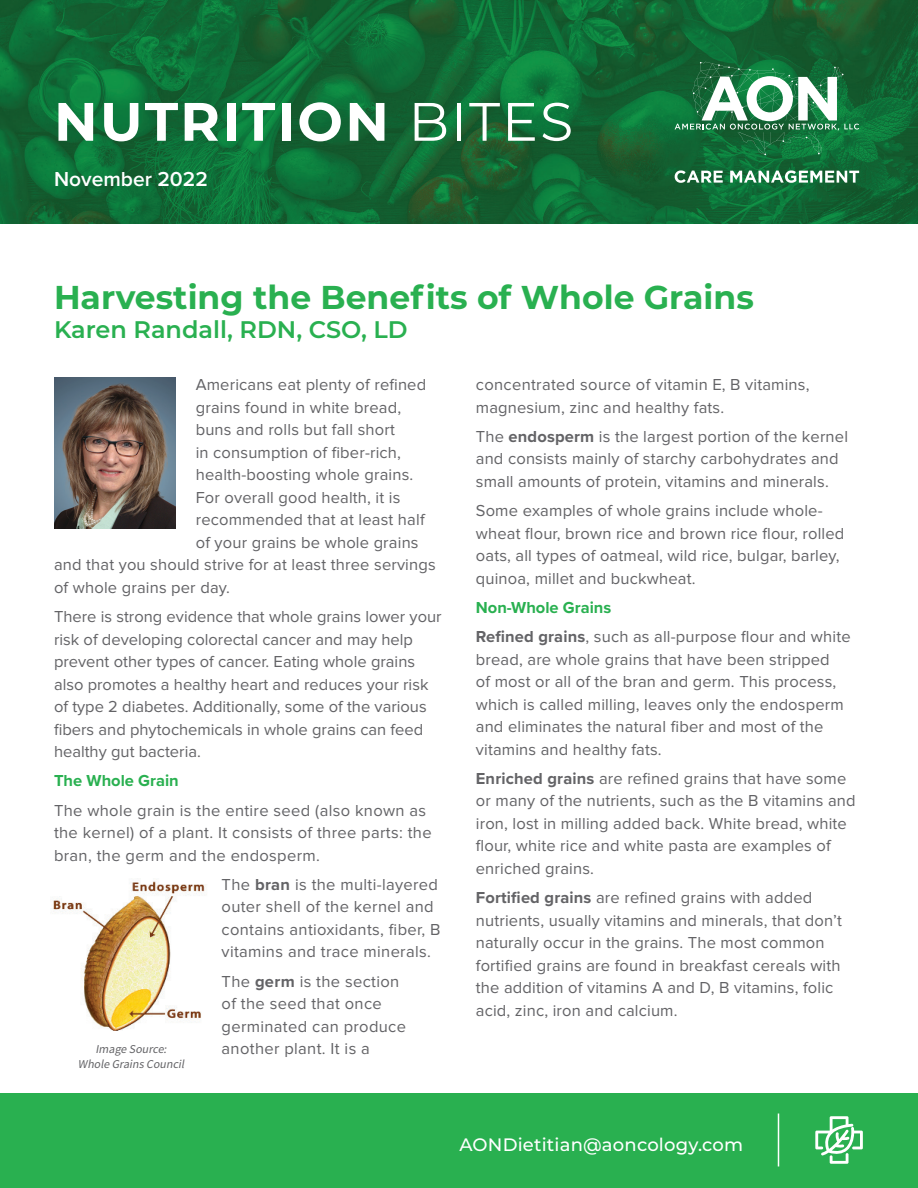
<style>
.page{position:relative;width:918px;height:1188px;background:#fff}
.page>*{position:absolute;margin:0;border:0;box-sizing:border-box;transform-origin:0 0}
.t1{font:700 54px "Montserrat";letter-spacing:.04em;color:#fff}
.t2{font:700 33px "Montserrat";color:#29b050}
.t3{font:600 24px "Montserrat";color:#29b050}
.t4{font:600 21px "Proxima Nova";color:#fff}
.t5{font:500 18px "Montserrat";letter-spacing:.01em;color:#fff}
.t6{font:16.5px/22.5px "Proxima Nova";letter-spacing:.01em;color:#636366}
.t7{font:700 16.5px "Proxima Nova";color:#29b050}
.t8{font:italic 12px "Source Sans Pro";color:#636366}
.s1{font-weight:400}
.s2{font-weight:700}
.s3{font-weight:700;color:#29b050}
</style>
<div class="page">
<img style="left:0;top:0;width:918px;height:223px">
<svg style="left:675px;top:170px;width:48px;height:13px"></svg>
<svg style="left:730px;top:170px;width:129px;height:13px"></svg>
<svg style="left:675px;top:62px;width:184px;height:93px"></svg>
<div style="left:0;top:1094px;width:918px;height:94px;background:#29b050"></div>
<hr style="left:778px;top:1114px;width:1px;height:52px;background:#fff">
<svg style="left:815px;top:1116px;width:48px;height:48px"></svg>
<img style="left:54px;top:377px;width:122px;height:152px">
<img style="left:53px;top:881px;width:154px;height:150px">
<h1 class="t1" style="left:54px;top:83px;width:521px">NUTRITION <span class="s1">BITES</span></h1>
<p class="t4" style="left:54px;top:163px;width:155px">November 2022</p>
<h2 class="t2" style="left:54px;top:274px;width:701px">Harvesting the Benefits of Whole Grains</h2>
<h3 class="t3" style="left:54px;top:312px;width:355px">Karen Randall, RDN, CSO, LD</h3>
<p class="t6" style="left:476px;top:374px;width:335px">concentrated source of vitamin E, B vitamins, magnesium, zinc and healthy fats.</p>
<p class="t6" style="left:476px;top:425px;width:374px">The <span class="s2">endosperm</span> is the largest portion of the kernel and consists mainly of starchy carbohydrates and small amounts of protein, vitamins and minerals.</p>
<p class="t6" style="left:476px;top:500px;width:370px">Some examples of whole grains include whole&shy;wheat flour, brown rice and brown rice flour, rolled oats, all types of oatmeal, wild rice, bulgar, barley, quinoa, millet and buckwheat.</p>
<p class="t6" style="left:476px;top:593px;width:376px;line-height:29.2px"><span class="s3">Non-Whole Grains<br></span><span class="s2">Refined grains</span>, such as all-purpose flour and white</p>
<p class="t6" style="left:476px;top:648px;width:369px">bread, are whole grains that have been stripped of most or all of the bran and germ. This process, which is called milling, leaves only the endosperm and eliminates the natural fiber and most of the vitamins and healthy fats.</p>
<p class="t6" style="left:476px;top:767px;width:381px"><span class="s2">Enriched grains</span> are refined grains that have some or many of the nutrients, such as the B vitamins and iron, lost in milling added back. White bread, white flour, white rice and white pasta are examples of enriched grains.</p>
<p class="t6" style="left:476px;top:887px;width:368px"><span class="s2">Fortified grains</span> are refined grains with added nutrients, usually vitamins and minerals, that don’t naturally occur in the grains. The most common fortified grains are found in breakfast cereals with the addition of vitamins A and D, B vitamins, folic acid, zinc, iron and calcium.</p>
<p class="t6" style="left:196px;top:374px;width:232px">Americans eat plenty of refined</p>
<p class="t6" style="left:196px;top:396px;width:207px">grains found in white bread,</p>
<p class="t6" style="left:196px;top:419px;width:201px">buns and rolls but fall short</p>
<p class="t6" style="left:196px;top:441px;width:207px">in consumption of fiber-rich,</p>
<p class="t6" style="left:196px;top:464px;width:219px">health-boosting whole grains.</p>
<p class="t6" style="left:196px;top:486px;width:206px">For overall good health, it is</p>
<p class="t6" style="left:196px;top:509px;width:230px">recommended that at least half</p>
<p class="t6" style="left:196px;top:531px;width:224px">of your grains be whole grains</p>
<p class="t6" style="left:54px;top:554px;width:383px">and that you should strive for at least three servings</p>
<p class="t6" style="left:54px;top:576px;width:177px">of whole grains per day.</p>
<p class="t6" style="left:54px;top:606px;width:389px">There is strong evidence that whole grains lower your risk of developing colorectal cancer and may help prevent other types of cancer. Eating whole grains also promotes a healthy heart and reduces your risk of type 2 diabetes. Additionally, some of the various fibers and phytochemicals in whole grains can feed healthy gut bacteria.</p>
<p class="t7" style="left:54px;top:769px;width:126px">The Whole Grain</p>
<p class="t6" style="left:54px;top:799px;width:379px">The whole grain is the entire seed (also known as the kernel) of a plant. It consists of three parts: the bran, the germ and the endosperm.</p>
<p class="t6" style="left:222px;top:873px;width:220px">The <span class="s2">bran</span> is the multi-layered outer shell of the kernel and contains antioxidants, fiber, B vitamins and trace minerals.</p>
<p class="t6" style="left:222px;top:970px;width:186px">The <span class="s2">germ</span> is the section of the seed that once germinated can produce</p>
<p class="t8" style="left:95px;top:1042px;width:75px">Image Source:</p>
<p class="t6" style="left:222px;top:1038px;width:150px">another plant. It is a</p>
<p class="t8" style="left:78px;top:1056px;width:110px">Whole Grains Council</p>
<p class="t5" style="left:459px;top:1132px;width:285px">AONDietitian@aoncology.com</p>
</div>
